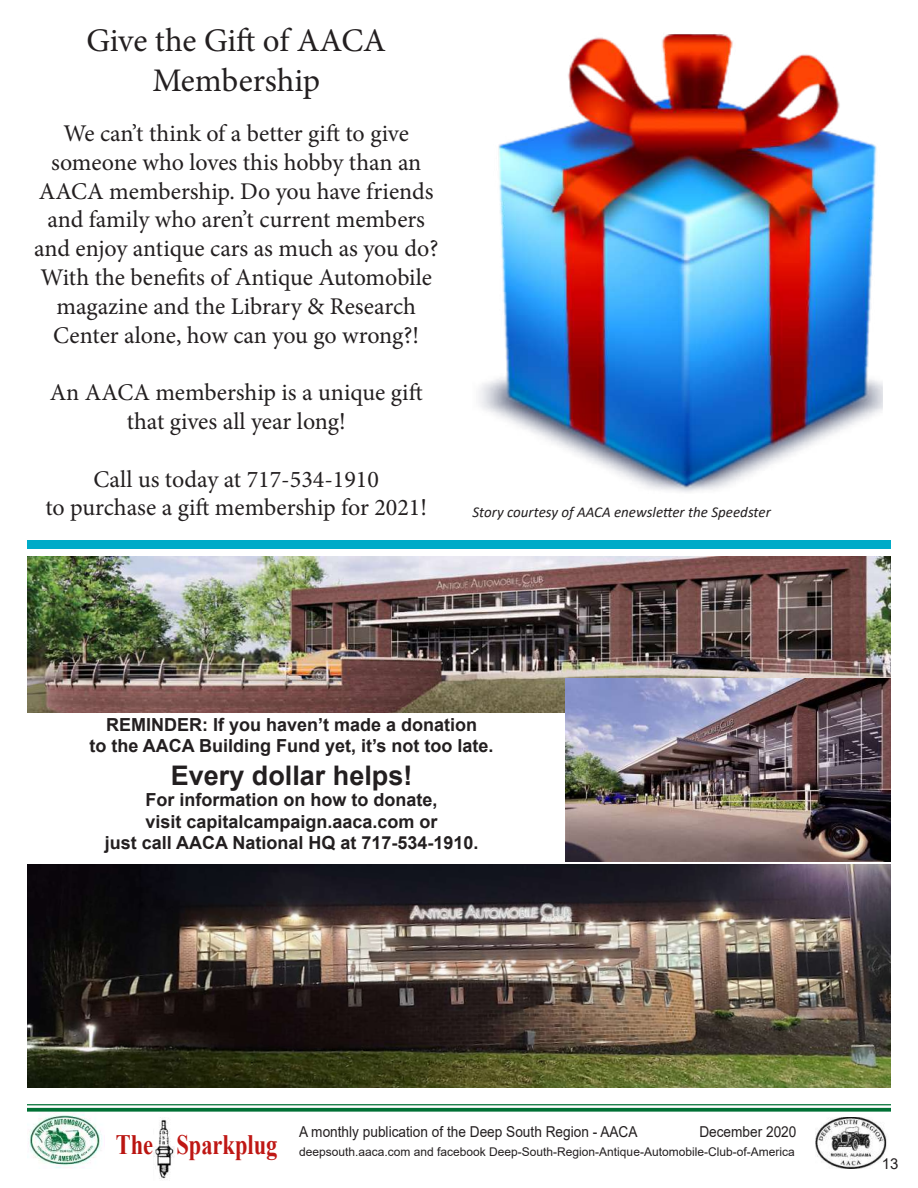
<style>
.page{position:relative;width:918px;height:1188px;background:#fff}
.page>*{position:absolute;margin:0;border:0;box-sizing:border-box;transform-origin:0 0}
.t1{font:33px/39.6px "Minion Pro";letter-spacing:-.005em;color:#231f20;text-align:center}
.t2{font:700 28.05px "Times New Roman";color:#bf1714;scale:.8 1}
.t3{font:700 27px "Arial";color:#231f20}
.t4{font:24px/28.8px "Minion Pro";letter-spacing:-.005em;color:#231f20;text-align:center}
.t5{font:700 18px/21.6px "Arial";color:#231f20;text-align:center}
.t6{font:15px "Arial";color:#231f20;scale:.91 1}
.t7{font:italic 15px "Calibri";color:#231f20}
.t8{font:15px "Arial";color:#231f20}
.t9{font:12px "Arial";color:#231f20}
.s1{color:#ba1511}
</style>
<div class="page">
<img style="left:27px;top:1112px;width:75px;height:56px">
<img style="left:153px;top:1117px;width:21px;height:62px">
<img style="left:815px;top:1117px;width:72px;height:52px">
<hr style="left:27px;top:1104px;width:864px;height:1px;background:#007135">
<svg style="left:27px;top:1108px;width:864px;height:4px;background:#177e47"></svg>
<img style="left:479px;top:34px;width:403px;height:458px">
<div style="left:27px;top:540px;width:864px;height:9px;background:#00abc8"></div>
<img style="left:27px;top:556px;width:864px;height:156px">
<img style="left:566px;top:679px;width:324px;height:182px">
<img style="left:27px;top:864px;width:864px;height:223px">
<h1 class="t1" style="left:86px;top:21px;width:301px">Give the Gift of AACA<br>Membership</h1>
<p class="t4" style="left:34px;top:119px;width:406px">We can’t think of a better gift to give someone who loves this hobby than an AACA membership. Do you have friends and family who aren’t current members and enjoy antique cars as much as you do?<br>With the benefits of Antique Automobile magazine and the Library &amp; Research Center alone, how can you go wrong?!</p>
<p class="t4" style="left:50px;top:378px;width:374px">An AACA membership is a unique gift that gives all year long!</p>
<p class="t4" style="left:45px;top:465px;width:383px">Call us today at 717-534-1910<br>to purchase a gift membership for 2021!</p>
<p class="t7" style="left:472px;top:501px;width:300px">Story courtesy of AACA enewsletter the Speedster</p>
<p class="t5" style="left:90px;top:714px;width:405px">REMINDER: If you haven’t made a donation<br>to the AACA Building Fund yet, it’s not too late.</p>
<p class="t3" style="left:171px;top:756px;width:243px">Every dollar helps!</p>
<p class="t5" style="left:105px;top:789px;width:375px">For information on how to donate,<br>visit capitalcampaign.aaca.com or<br>just call AACA National HQ at 717-534-1910.</p>
<p class="t2" style="left:116px;top:1124px;width:204px"><span class="s1">The</span> Sparkplug</p>
<p class="t6" style="left:299px;top:1122px;width:373px">A monthly publication of the Deep South Region - AACA</p>
<p class="t6" style="left:699px;top:1122px;width:108px">December 2020</p>
<p class="t9" style="left:299px;top:1144px;width:497px">deepsouth.aaca.com and facebook Deep-South-Region-Antique-Automobile-Club-of-America</p>
<p class="t8" style="left:882px;top:1153px;width:18px">13</p>
</div>
